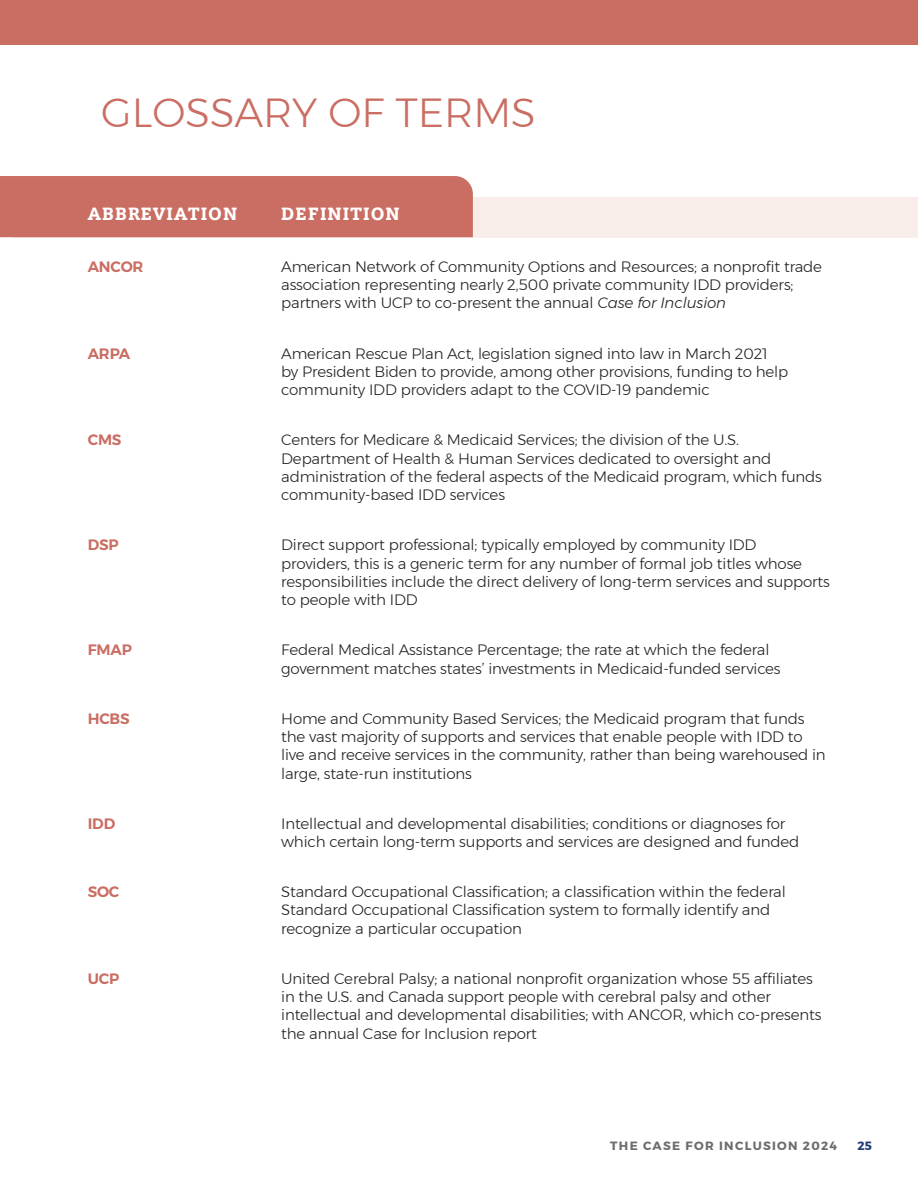
<style>
.page{position:relative;width:918px;height:1188px;background:#fff}
.page>*{position:absolute;margin:0;border:0;box-sizing:border-box;transform-origin:0 0}
.t1{font:300 40.5px "Montserrat";color:#ca6d62}
.t2{font:900 18px "Siemens Slab";letter-spacing:.06em;color:#fff}
.t3{font:300 15px/18.3px "Montserrat";letter-spacing:-.01em;color:#231f20}
.t4{font:600 15px "Montserrat";letter-spacing:-.01em;color:#ca6d62}
.t5{font:700 12px "Montserrat";letter-spacing:.11em;color:#6c6d70}
.t6{font:700 12px "Montserrat";color:#1e3b77}
.s1{font-style:italic}
</style>
<div class="page">
<div style="left:14px;top:197px;width:904px;height:40px;background:#f8ede9"></div>
<div style="left:0;top:176px;width:473px;height:61px;background:#ca6d62"></div>
<div style="left:0;top:0;width:918px;height:44px;background:#ca6d62"></div>
<p class="t1" style="left:101px;top:82px;width:436px">GLOSSARY OF TERMS</p>
<p class="t2" style="left:88px;top:203px;width:151px">ABBREVIATION</p>
<p class="t2" style="left:281px;top:203px;width:120px">DEFINITION</p>
<p class="t4" style="left:88px;top:255px;width:57px">ANCOR</p>
<p class="t3" style="left:281px;top:257px;width:542px">American Network of Community Options and Resources; a nonprofit trade association representing nearly 2,500 private community IDD providers; partners with UCP to co-present the annual <span class="s1">Case for Inclusion</span></p>
<p class="t4" style="left:88px;top:341px;width:44px">ARPA</p>
<p class="t3" style="left:281px;top:344px;width:509px">American Rescue Plan Act, legislation signed into law in March 2021 by President Biden to provide, among other provisions, funding to help community IDD providers adapt to the COVID-19 pandemic</p>
<p class="t4" style="left:88px;top:428px;width:35px">CMS</p>
<p class="t3" style="left:281px;top:431px;width:542px">Centers for Medicare &amp; Medicaid Services; the division of the U.S.<br>Department of Health &amp; Human Services dedicated to oversight and administration of the federal aspects of the Medicaid program, which funds community-based IDD services</p>
<p class="t4" style="left:88px;top:533px;width:32px">DSP</p>
<p class="t3" style="left:281px;top:536px;width:550px">Direct support professional; typically employed by community IDD<br>providers, this is a generic term for any number of formal job titles whose responsibilities include the direct delivery of long-term services and supports to people with IDD</p>
<p class="t4" style="left:88px;top:638px;width:46px">FMAP</p>
<p class="t3" style="left:281px;top:641px;width:501px">Federal Medical Assistance Percentage; the rate at which the federal government matches states’ investments in Medicaid-funded services</p>
<p class="t4" style="left:88px;top:706px;width:43px">HCBS</p>
<p class="t3" style="left:281px;top:709px;width:546px">Home and Community Based Services; the Medicaid program that funds the vast majority of supports and services that enable people with IDD to live and receive services in the community, rather than being warehoused in large, state-run institutions</p>
<p class="t4" style="left:88px;top:811px;width:29px">IDD</p>
<p class="t3" style="left:281px;top:814px;width:520px">Intellectual and developmental disabilities; conditions or diagnoses for which certain long-term supports and services are designed and funded</p>
<p class="t4" style="left:88px;top:880px;width:33px">SOC</p>
<p class="t3" style="left:281px;top:882px;width:506px">Standard Occupational Classification; a classification within the federal<br>Standard Occupational Classification system to formally identify and recognize a particular occupation</p>
<p class="t4" style="left:88px;top:967px;width:33px">UCP</p>
<p class="t3" style="left:281px;top:969px;width:542px">United Cerebral Palsy; a national nonprofit organization whose 55 affiliates in the U.S. and Canada support people with cerebral palsy and other intellectual and developmental disabilities; with ANCOR, which co-presents the annual Case for Inclusion report</p>
<p class="t5" style="left:610px;top:1138px;width:228px">THE CASE FOR INCLUSION 2024</p>
<p class="t6" style="left:858px;top:1138px;width:16px">25</p>
</div>
